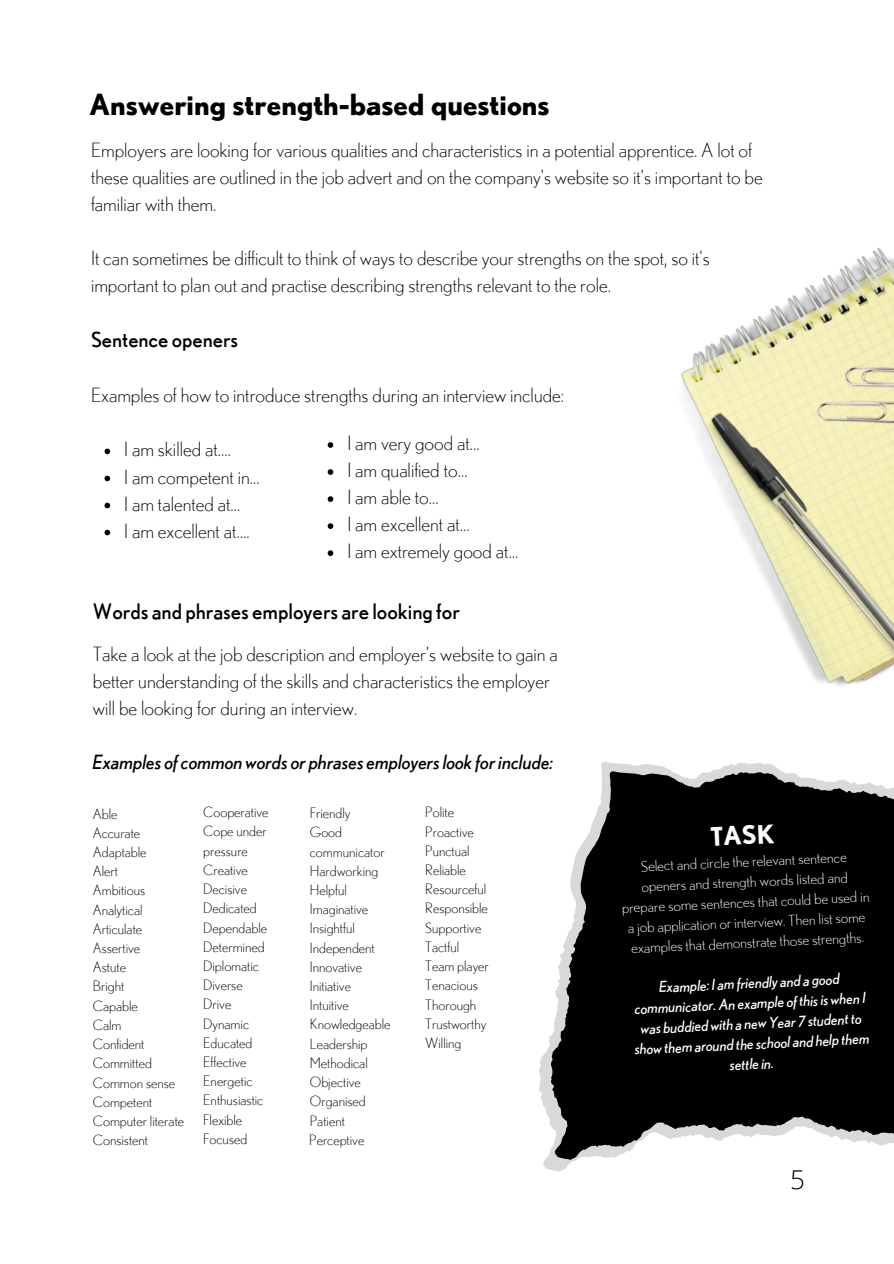
<style>
.page{position:relative;width:894px;height:1264px;background:#fff}
.page>*{position:absolute;margin:0;border:0;box-sizing:border-box;transform-origin:0 0}
.t1{font:700 28.95px "Nobel";color:#000}
.t2{font:300 25.95px "Open Sans";color:#000}
.t3{font:700 25.5px "Nobel";color:#fff}
.t4{font:21.15px "Nobel";color:#000}
.t5{font:21px "Nobel";color:#000}
.t6{font:300 19.5px/27px "Nobel";color:#000}
.t7{font:italic 19.5px "Nobel";color:#000}
.t8{font:300 15px/20.2px "Nobel";color:#fff;text-align:center}
.t9{font:italic 15px/20.2px "Nobel";color:#fff;text-align:center}
.t10{font:300 14.25px/19.2px "Nobel";color:#000}
</style>
<div class="page">
<svg style="left:542px;top:762px;width:351px;height:410px;fill:#000"></svg>
<img style="left:681px;top:248px;width:212px;height:173px">
<img style="left:814px;top:331px;width:79px;height:75px">
<svg style="left:104px;top:448px;width:6px;height:6px"></svg>
<svg style="left:104px;top:475px;width:6px;height:6px"></svg>
<svg style="left:104px;top:502px;width:6px;height:6px"></svg>
<svg style="left:104px;top:529px;width:6px;height:6px"></svg>
<img style="left:697px;top:406px;width:196px;height:280px">
<svg style="left:327px;top:442px;width:6px;height:6px"></svg>
<svg style="left:327px;top:469px;width:6px;height:6px"></svg>
<svg style="left:327px;top:496px;width:6px;height:6px"></svg>
<svg style="left:327px;top:523px;width:6px;height:6px"></svg>
<svg style="left:327px;top:550px;width:6px;height:6px"></svg>
<p class="t1" style="left:89px;top:87px;width:461px">Answering strength-based questions</p>
<p class="t6" style="left:91px;top:136px;width:673px">Employers are looking for various qualities and characteristics in a potential apprentice. A lot of these qualities are outlined in the job advert and on the company's website so it’s important to be familiar with them.</p>
<p class="t6" style="left:91px;top:244px;width:620px">It can sometimes be difficult to think of ways to describe your strengths on the spot, so it's important to plan out and practise describing strengths relevant to the role.</p>
<p class="t5" style="left:91px;top:327px;width:149px">Sentence openers</p>
<p class="t6" style="left:91px;top:382px;width:474px">Examples of how to introduce strengths during an interview include:</p>
<p class="t6" style="left:124px;top:436px;width:108px">I am skilled at….</p>
<p class="t6" style="left:124px;top:463px;width:137px">I am competent in…</p>
<p class="t6" style="left:124px;top:490px;width:118px">I am talented at…</p>
<p class="t6" style="left:124px;top:517px;width:127px">I am excellent at….</p>
<p class="t6" style="left:347px;top:429px;width:134px">I am very good at…</p>
<p class="t6" style="left:347px;top:456px;width:122px">I am qualified to…</p>
<p class="t6" style="left:347px;top:483px;width:93px">I am able to…</p>
<p class="t6" style="left:347px;top:510px;width:124px">I am excellent at…</p>
<p class="t6" style="left:347px;top:537px;width:172px">I am extremely good at...</p>
<p class="t4" style="left:93px;top:599px;width:368px">Words and phrases employers are looking for</p>
<p class="t6" style="left:93px;top:640px;width:466px">Take a look at the job description and employer’s website to gain a better understanding of the skills and characteristics the employer will be looking for during an interview.</p>
<p class="t7" style="left:93px;top:750px;width:462px">Examples of common words or phrases employers look for include:</p>
<p class="t10" style="left:93px;top:803px;width:26px">Able</p>
<p class="t10" style="left:93px;top:823px;width:49px">Accurate</p>
<p class="t10" style="left:93px;top:842px;width:55px">Adaptable</p>
<p class="t10" style="left:93px;top:861px;width:27px">Alert</p>
<p class="t10" style="left:93px;top:880px;width:54px">Ambitious</p>
<p class="t10" style="left:93px;top:899px;width:51px">Analytical</p>
<p class="t10" style="left:93px;top:919px;width:51px">Articulate</p>
<p class="t10" style="left:93px;top:938px;width:49px">Assertive</p>
<p class="t10" style="left:93px;top:957px;width:35px">Astute</p>
<p class="t10" style="left:93px;top:976px;width:33px">Bright</p>
<p class="t10" style="left:93px;top:995px;width:46px">Capable</p>
<p class="t10" style="left:93px;top:1015px;width:30px">Calm</p>
<p class="t10" style="left:93px;top:1034px;width:53px">Confident</p>
<p class="t10" style="left:93px;top:1053px;width:61px">Committed</p>
<p class="t10" style="left:93px;top:1072px;width:84px">Common sense</p>
<p class="t10" style="left:93px;top:1091px;width:61px">Competent</p>
<p class="t10" style="left:93px;top:1111px;width:93px">Computer literate</p>
<p class="t10" style="left:93px;top:1130px;width:57px">Consistent</p>
<p class="t10" style="left:203px;top:802px;width:67px">Cooperative</p>
<p class="t10" style="left:203px;top:821px;width:65px">Cope under pressure</p>
<p class="t10" style="left:203px;top:860px;width:46px">Creative</p>
<p class="t10" style="left:203px;top:879px;width:45px">Decisive</p>
<p class="t10" style="left:203px;top:898px;width:55px">Dedicated</p>
<p class="t10" style="left:203px;top:917px;width:65px">Dependable</p>
<p class="t10" style="left:203px;top:937px;width:63px">Determined</p>
<p class="t10" style="left:203px;top:956px;width:57px">Diplomatic</p>
<p class="t10" style="left:203px;top:975px;width:41px">Diverse</p>
<p class="t10" style="left:203px;top:994px;width:30px">Drive</p>
<p class="t10" style="left:203px;top:1013px;width:47px">Dynamic</p>
<p class="t10" style="left:203px;top:1033px;width:51px">Educated</p>
<p class="t10" style="left:203px;top:1052px;width:45px">Effective</p>
<p class="t10" style="left:203px;top:1071px;width:51px">Energetic</p>
<p class="t10" style="left:203px;top:1090px;width:62px">Enthusiastic</p>
<p class="t10" style="left:203px;top:1109px;width:40px">Flexible</p>
<p class="t10" style="left:203px;top:1129px;width:46px">Focused</p>
<p class="t10" style="left:310px;top:803px;width:42px">Friendly</p>
<p class="t10" style="left:310px;top:822px;width:76px">Good communicator</p>
<p class="t10" style="left:310px;top:860px;width:70px">Hardworking</p>
<p class="t10" style="left:310px;top:880px;width:38px">Helpful</p>
<p class="t10" style="left:310px;top:899px;width:60px">Imaginative</p>
<p class="t10" style="left:310px;top:918px;width:46px">Insightful</p>
<p class="t10" style="left:310px;top:937px;width:66px">Independent</p>
<p class="t10" style="left:310px;top:957px;width:54px">Innovative</p>
<p class="t10" style="left:310px;top:976px;width:43px">Initiative</p>
<p class="t10" style="left:310px;top:995px;width:40px">Intuitive</p>
<p class="t10" style="left:310px;top:1014px;width:82px">Knowledgeable</p>
<p class="t10" style="left:310px;top:1033px;width:59px">Leadership</p>
<p class="t10" style="left:310px;top:1053px;width:59px">Methodical</p>
<p class="t10" style="left:310px;top:1072px;width:52px">Objective</p>
<p class="t10" style="left:310px;top:1091px;width:57px">Organised</p>
<p class="t10" style="left:310px;top:1110px;width:37px">Patient</p>
<p class="t10" style="left:309px;top:1130px;width:57px">Perceptive</p>
<p class="t10" style="left:425px;top:802px;width:30px">Polite</p>
<p class="t10" style="left:425px;top:821px;width:50px">Proactive</p>
<p class="t10" style="left:425px;top:841px;width:46px">Punctual</p>
<p class="t10" style="left:425px;top:860px;width:42px">Reliable</p>
<p class="t10" style="left:425px;top:879px;width:62px">Resourceful</p>
<p class="t10" style="left:425px;top:898px;width:64px">Responsible</p>
<p class="t10" style="left:425px;top:917px;width:57px">Supportive</p>
<p class="t10" style="left:425px;top:937px;width:35px">Tactful</p>
<p class="t10" style="left:425px;top:956px;width:65px">Team player</p>
<p class="t10" style="left:425px;top:975px;width:54px">Tenacious</p>
<p class="t10" style="left:425px;top:994px;width:53px">Thorough</p>
<p class="t10" style="left:425px;top:1013px;width:63px">Trustworthy</p>
<p class="t10" style="left:425px;top:1033px;width:38px">Willing</p>
<p class="t3" style="left:709px;top:821px;width:66px;rotate:-3deg">TASK</p>
<p class="t8" style="left:619px;top:857px;width:249px;rotate:-3deg">Select and circle the relevant sentence openers and strength words listed and prepare some sentences that could be used in a job application or interview. Then list some examples that demonstrate those strengths.</p>
<p class="t9" style="left:631px;top:978px;width:236px;rotate:-3deg">Example: I am friendly and a good communicator. An example of this is when I was buddied with a new Year 7 student to show them around the school and help them settle in.</p>
<p class="t2" style="left:789px;top:1160px;width:16px">5</p>
</div>
